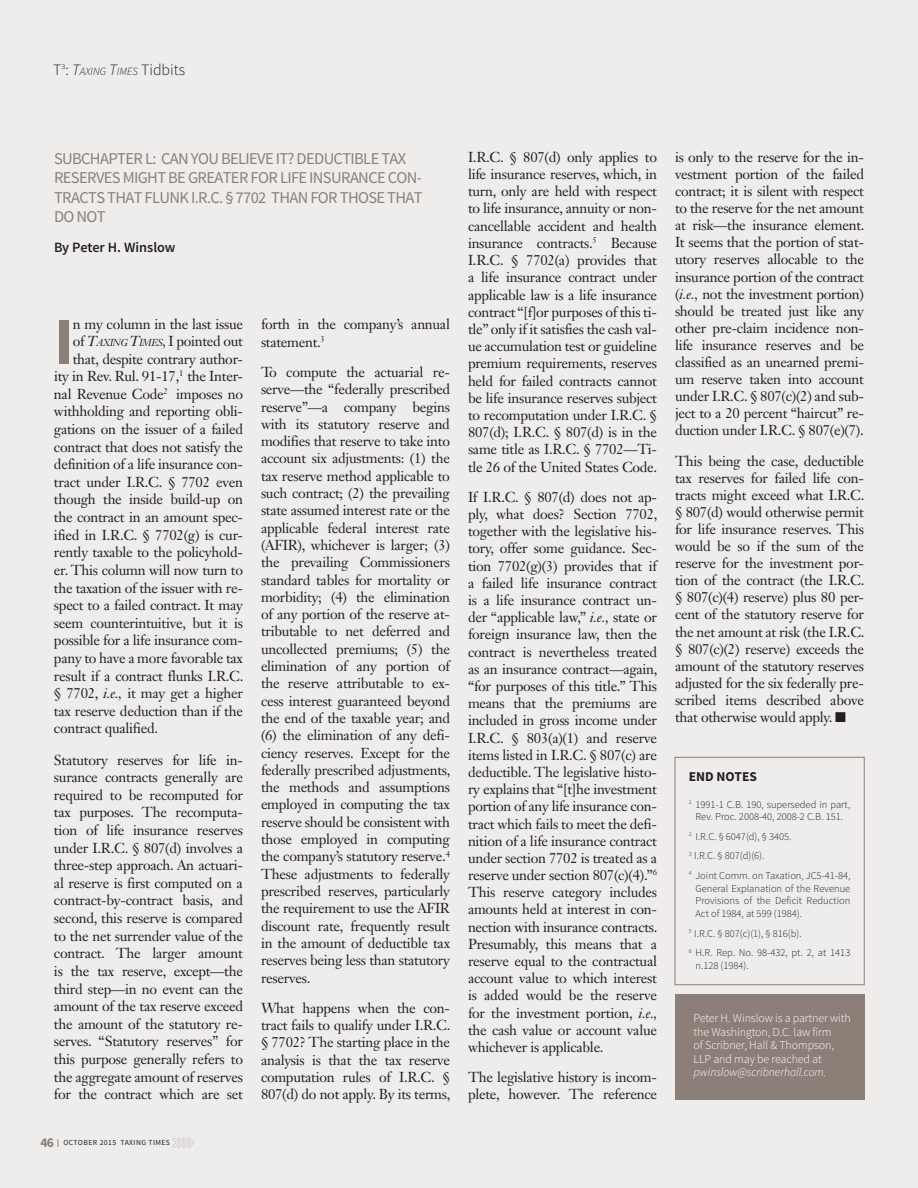
<style>
.page{position:relative;width:918px;height:1188px;background:#eeedec}
.page>*{position:absolute;margin:0;border:0;box-sizing:border-box;transform-origin:0 0}
.t1{font:700 66.75px "Source Sans Pro";color:#8c7f77}
.t2{font:16.5px/19.5px "Source Sans Pro";letter-spacing:-.04em;color:#8c7f77}
.t3{font:300 15.9px "Source Sans Pro";color:#231f20}
.t4{font:14.25px/17.2px "Janson Text LT Std";letter-spacing:-.02em;color:#231f20;text-align:justify}
.t5{font:600 14.25px "Source Sans Pro";color:#231f20}
.t6{font:700 13.5px "Source Sans Pro";color:#231f20}
.t7{font:300 12px/13.5px "Source Sans Pro";letter-spacing:-.01em;color:#fff}
.t8{font:italic 300 12px "Source Sans Pro";letter-spacing:-.01em;color:#fff}
.t9{font:300 10.5px/12.8px "Source Sans Pro";color:#231f20}
.t10{font:7.8px "Source Sans Pro";letter-spacing:.05em;color:#231f20}
.s1{font-style:italic}
.s2{font-style:italic;font-size:11.1px}
.s3{font-style:italic;font-size:10.05px}
.s4{font-weight:700;font-size:13.5px;color:#8c7f77}
</style>
<div class="page">
<div style="left:675px;top:757px;width:190px;height:228px;border:1px solid #8c7f77"></div>
<div style="left:676px;top:994px;width:189px;height:105px;background:#8c7f77"></div>
<svg style="left:172px;top:1137px;width:22px;height:11px"></svg>
<p class="t3" style="left:53px;top:60px;width:133px">T<sup>3</sup>: <span class="s1">T</span><span class="s2">AXING</span> <span class="s1">T</span><span class="s2">IMES</span> Tidbits</p>
<p class="t2" style="left:54px;top:149px;width:370px">SUBCHAPTER L: CAN YOU BELIEVE IT? DEDUCTIBLE TAX RESERVES MIGHT BE GREATER FOR LIFE INSURANCE CON-TRACTS THAT FLUNK I.R.C. § 7702 THAN FOR THOSE THAT DO NOT</p>
<p class="t5" style="left:54px;top:238px;width:123px">By Peter H. Winslow</p>
<h1 class="t1" style="left:54px;top:299px;width:22px">I</h1>
<p class="t4" style="left:73px;top:316px;width:172px">n my column in the last issue</p>
<p class="t4" style="left:73px;top:333px;width:172px">of <span class="s1">T</span><span class="s3">AXING</span> <span class="s1">T</span><span class="s3">IMES</span><span class="s1">,</span> I pointed out</p>
<p class="t4" style="left:73px;top:350px;width:172px">that, despite contrary author-</p>
<p class="t4" style="left:54px;top:367px;width:190px">ity in Rev. Rul. 91-17,<sup>1</sup> the Inter-</p>
<p class="t4" style="left:54px;top:385px;width:191px">nal Revenue Code<sup>2</sup> imposes no</p>
<p class="t4" style="left:54px;top:403px;width:191px">withholding and reporting obli-</p>
<p class="t4" style="left:54px;top:420px;width:191px">gations on the issuer of a failed</p>
<p class="t4" style="left:54px;top:438px;width:190px">contract that does not satisfy the</p>
<p class="t4" style="left:54px;top:456px;width:191px">definition of a life insurance con-</p>
<p class="t4" style="left:54px;top:473px;width:190px">tract under I.R.C. § 7702 even</p>
<p class="t4" style="left:54px;top:491px;width:190px">though the inside build-up on</p>
<p class="t4" style="left:54px;top:508px;width:191px">the contract in an amount spec-</p>
<p class="t4" style="left:54px;top:526px;width:190px">ified in I.R.C. § 7702(g) is cur-</p>
<p class="t4" style="left:54px;top:544px;width:191px">rently taxable to the policyhold-</p>
<p class="t4" style="left:54px;top:561px;width:191px">er. This column will now turn to</p>
<p class="t4" style="left:54px;top:579px;width:191px">the taxation of the issuer with re-</p>
<p class="t4" style="left:54px;top:596px;width:191px">spect to a failed contract. It may</p>
<p class="t4" style="left:54px;top:614px;width:190px">seem counterintuitive, but it is</p>
<p class="t4" style="left:54px;top:632px;width:191px">possible for a life insurance com-</p>
<p class="t4" style="left:54px;top:649px;width:191px">pany to have a more favorable tax</p>
<p class="t4" style="left:54px;top:667px;width:191px">result if a contract flunks I.R.C.</p>
<p class="t4" style="left:54px;top:685px;width:190px">§ 7702, <span class="s1">i.e.,</span> it may get a higher</p>
<p class="t4" style="left:54px;top:702px;width:190px">tax reserve deduction than if the</p>
<p class="t4" style="left:54px;top:720px;width:106px">contract qualified.</p>
<p class="t4" style="left:54px;top:751px;width:191px">Statutory reserves for life in&shy;surance contracts generally are required to be recomputed for tax purposes. The recomputa&shy;tion of life insurance reserves under I.R.C. § 807(d) involves a three-step approach. An actuari&shy;al reserve is first computed on a contract-by-contract basis, and second, this reserve is compared to the net surrender value of the contract. The larger amount is the tax reserve, except—the third step—in no event can the amount of the tax reserve exceed the amount of the statutory re&shy;serves. “Statutory reserves” for this purpose generally refers to the aggregate amount of reserves for the contract which are set</p>
<p class="t10" style="left:40px;top:1138px;width:131px"><span class="s4">46</span> | OCTOBER 2015 TAXING TIMES</p>
<p class="t4" style="left:261px;top:316px;width:190px">forth in the company’s annual statement.<sup>3</sup></p>
<p class="t4" style="left:261px;top:363px;width:191px">To compute the actuarial re&shy;serve—the “federally prescribed reserve”—a company begins with its statutory reserve and modifies that reserve to take into account six adjustments: (1) the tax reserve method applicable to such contract; (2) the prevailing state assumed interest rate or the applicable federal interest rate (AFIR), whichever is larger; (3) the prevailing Commissioners standard tables for mortality or morbidity; (4) the elimination of any portion of the reserve at&shy;tributable to net deferred and uncollected premiums; (5) the elimination of any portion of the reserve attributable to ex&shy;cess interest guaranteed beyond the end of the taxable year; and (6) the elimination of any defi&shy;ciency reserves. Except for the federally prescribed adjustments, the methods and assumptions employed in computing the tax reserve should be consistent with those employed in computing the company’s statutory reserve.<sup>4<br></sup>These adjustments to federally prescribed reserves, particularly the requirement to use the AFIR discount rate, frequently result in the amount of deductible tax reserves being less than statutory reserves.</p>
<p class="t4" style="left:261px;top:999px;width:191px">What happens when the con&shy;tract fails to qualify under I.R.C. § 7702? The starting place in the analysis is that the tax reserve computation rules of I.R.C. § 807(d) do not apply. By its terms,</p>
<p class="t4" style="left:468px;top:148px;width:191px">I.R.C. § 807(d) only applies to life insurance reserves, which, in turn, only are held with respect to life insurance, annuity or non&shy;cancellable accident and health insurance contracts.<sup>5</sup> Because I.R.C. § 7702(a) provides that a life insurance contract under applicable law is a life insurance contract “[f]or purposes of this ti&shy;tle” only if it satisfies the cash val&shy;ue accumulation test or guideline premium requirements, reserves held for failed contracts cannot be life insurance reserves subject to recomputation under I.R.C. § 807(d); I.R.C. § 807(d) is in the same title as I.R.C. § 7702—Ti&shy;tle 26 of the United States Code.</p>
<p class="t4" style="left:468px;top:488px;width:191px">If I.R.C. § 807(d) does not ap&shy;ply, what does? Section 7702, together with the legislative his&shy;tory, offer some guidance. Sec&shy;tion 7702(g)(3) provides that if a failed life insurance contract is a life insurance contract un&shy;der “applicable law,” <span class="s1">i.e.,</span> state or foreign insurance law, then the contract is nevertheless treated as an insurance contract—again, “for purposes of this title.” This means that the premiums are included in gross income under I.R.C. § 803(a)(1) and reserve items listed in I.R.C. § 807(c) are deductible. The legislative histo&shy;ry explains that “[t]he investment portion of any life insurance con&shy;tract which fails to meet the defi&shy;nition of a life insurance contract under section 7702 is treated as a reserve under section 807(c)(4).”<sup>6<br></sup>This reserve category includes amounts held at interest in con&shy;nection with insurance contracts.<br>Presumably, this means that a reserve equal to the contractual account value to which interest is added would be the reserve for the investment portion, <span class="s1">i.e., </span>the cash value or account value whichever is applicable.</p>
<p class="t4" style="left:468px;top:1069px;width:191px">The legislative history is incom&shy;plete, however. The reference</p>
<p class="t4" style="left:675px;top:148px;width:191px">is only to the reserve for the in&shy;vestment portion of the failed contract; it is silent with respect to the reserve for the net amount at risk—the insurance element.<br>It seems that the portion of stat&shy;utory reserves allocable to the insurance portion of the contract (<span class="s1">i.e.,</span> not the investment portion) should be treated just like any other pre-claim incidence non&shy;life insurance reserves and be classified as an unearned premi&shy;um reserve taken into account under I.R.C. § 807(c)(2) and sub&shy;ject to a 20 percent “haircut” re&shy;duction under I.R.C. § 807(e)(7).</p>
<p class="t4" style="left:675px;top:452px;width:191px">This being the case, deductible tax reserves for failed life con&shy;tracts might exceed what I.R.C. § 807(d) would otherwise permit for life insurance reserves. This would be so if the sum of the reserve for the investment por&shy;tion of the contract (the I.R.C. § 807(c)(4) reserve) plus 80 per&shy;cent of the statutory reserve for the net amount at risk (the I.R.C. § 807(c)(2) reserve) exceeds the amount of the statutory reserves adjusted for the six federally pre&shy;scribed items described above that otherwise would apply. ■</p>
<p class="t6" style="left:689px;top:768px;width:70px">END NOTES</p>
<p class="t9" style="left:689px;top:798px;width:163px;text-align:center"><sup>1</sup> 1991-1 C.B. 190, superseded in part,<br>Rev. Proc. 2008-40, 2008-2 C.B. 151.</p>
<p class="t9" style="left:689px;top:827px;width:163px;line-height:19.5px"><sup>2</sup> I.R.C. § 6047(d), § 3405.<br><sup>3</sup> I.R.C. § 807(d)(6).<br><sup>4</sup> Joint Comm. on Taxation, JC5-41-84,</p>
<p class="t9" style="left:695px;top:882px;width:156px;text-align:justify">General Explanation of the Revenue Provisions of the Deficit Reduction Act of 1984, at 599 (1984).</p>
<p class="t9" style="left:689px;top:923px;width:163px;line-height:19.5px"><sup>5</sup> I.R.C. § 807(c)(1), § 816(b).<br><sup>6</sup> H.R. Rep. No. 98-432, pt. 2, at 1413</p>
<p class="t9" style="left:695px;top:959px;width:55px">n.128 (1984).</p>
<p class="t7" style="left:694px;top:1011px;width:159px">Peter H. Winslow is a partner with the Washington, D.C. law firm<br>of Scribner, Hall &amp; Thompson,<br>LLP and may be reached at</p>
<p class="t8" style="left:694px;top:1065px;width:134px">pwinslow@scribnerhall.com.</p>
</div>
